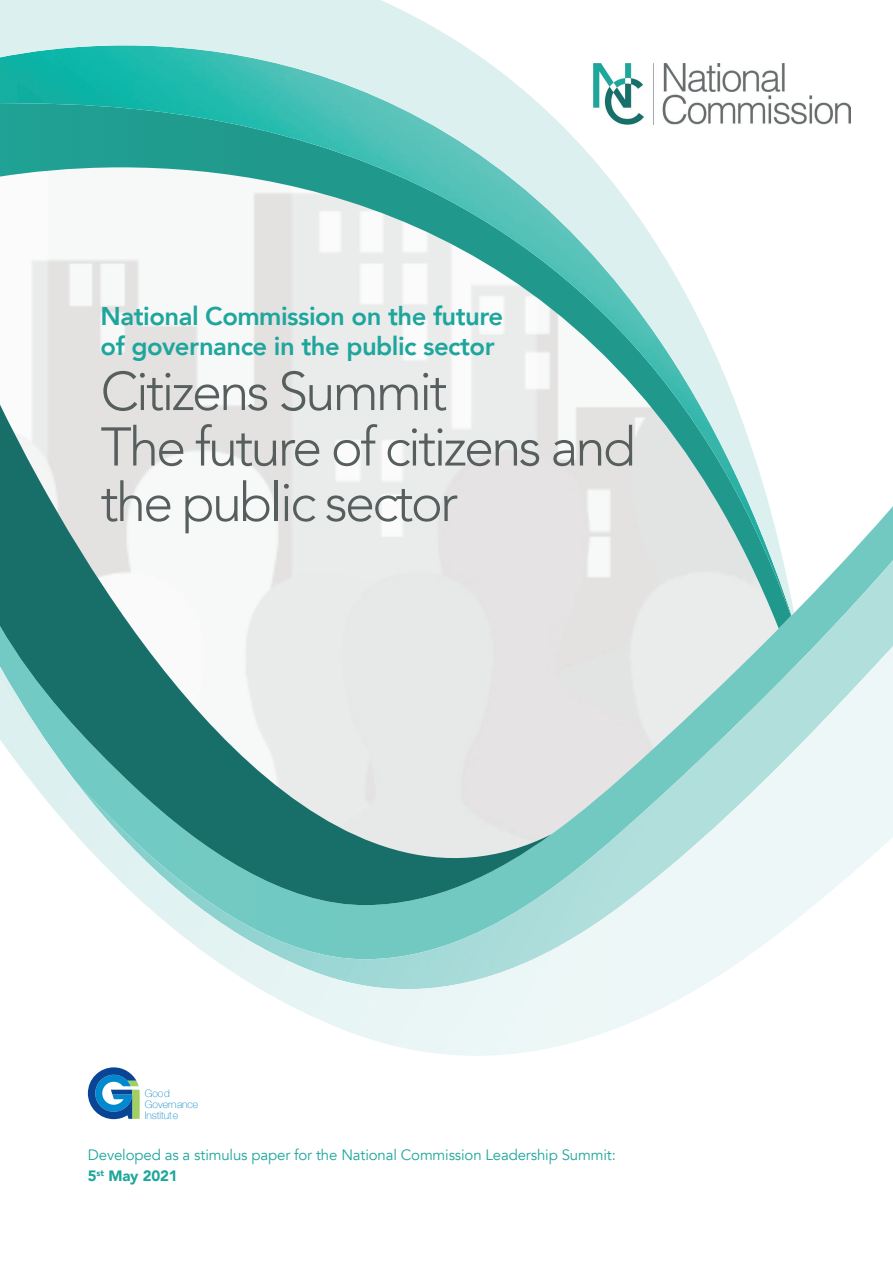
<style>
.page{position:relative;width:893px;height:1263px;background:#fff}
.page>*{position:absolute;margin:0;border:0;box-sizing:border-box;transform-origin:0 0}
.t1{font:300 53.85px/55.5px "Avenir";letter-spacing:-.05em;color:#575e5e}
.t2{font:800 25.65px/29.1px "Avenir";letter-spacing:-.02em;color:#1fa69c}
.t3{font:15px/21px "Avenir";letter-spacing:-.01em;color:#1fa69c}
.t4{font:100 10.35px/10.9px "Helvetica Neue";color:#0083c6}
.s1{font-weight:900}
</style>
<div class="page">
<svg style="left:0;top:0;width:463px;height:45px;background:#def1f0"></svg>
<img style="left:0;top:45px;width:785px;height:461px">
<svg style="left:552px;top:506px;width:341px;height:54px"></svg>
<svg style="left:0;top:405px;width:552px;height:241px"></svg>
<img style="left:76px;top:560px;width:817px;height:86px">
<img style="left:0;top:646px;width:696px;height:410px">
<img style="left:76px;top:646px;width:817px;height:343px">
<img style="left:593px;top:64px;width:257px;height:60px">
<svg style="left:88px;top:1067px;width:52px;height:52px"></svg>
<h2 class="t2" style="left:101px;top:302px;width:404px">National Commission on the future of governance in the public sector</h2>
<h1 class="t1" style="left:101px;top:364px;width:537px">Citizens Summit<br>The future of citizens and the public sector</h1>
<p class="t4" style="left:145px;top:1087px;width:55px">Good<br>Governance<br>Institute</p>
<p class="t3" style="left:88px;top:1144px;width:529px">Developed as a stimulus paper for the National Commission Leadership Summit:<br><span class="s1">5</span><sup>st</sup> <span class="s1">May 2021</span></p>
</div>
